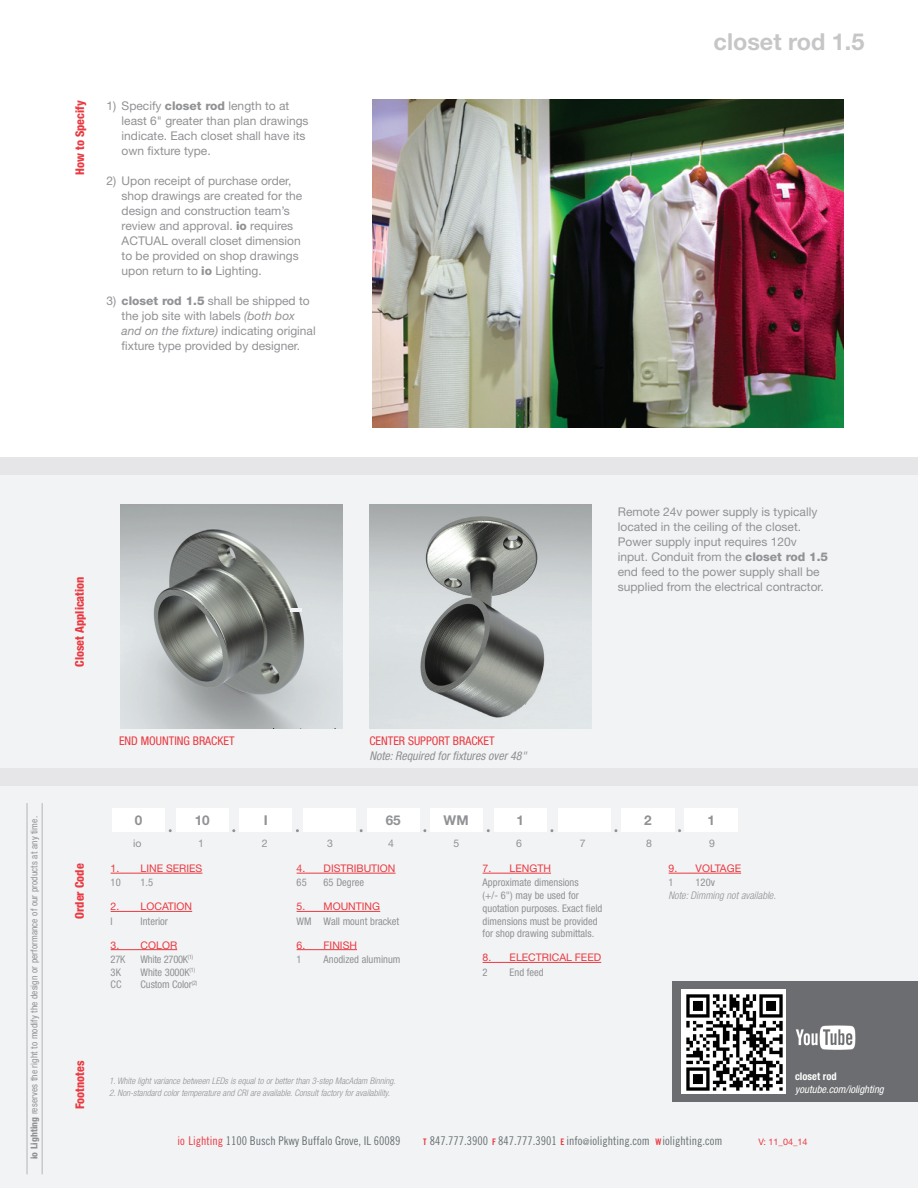
<style>
.page{position:relative;width:918px;height:1188px;background:#fff}
.page>*{position:absolute;margin:0;border:0;box-sizing:border-box;transform-origin:0 0}
.t1{font:700 23.4px "Helvetica Neue";color:#c6c6c8}
.t2{font:700 13.5px "Helvetica Neue";color:#919295}
.t3{font:12px/15px "Helvetica Neue";color:#919295}
.t4{font:12px "Trade Gothic Cond Eighteen";color:#687073}
.t5{font:800 condensed 12px "Helvetica Neue";color:#e93941}
.t6{font:condensed 12px "Helvetica Neue";color:#e93941}
.t7{font:italic condensed 12px "Helvetica Neue";color:#919195}
.t8{font:condensed 10.5px/12.8px "Helvetica Neue";color:#919295}
.t9{font:10.5px "Helvetica Neue";color:#e93941}
.t10{font:italic 300 condensed 10.5px "Helvetica Neue";color:#919295}
.t11{font:italic condensed 10.5px "Helvetica Neue";color:#fff}
.t12{font:condensed 10.5px "Helvetica Neue";letter-spacing:-.025em;color:#919295}
.t13{font:10.5px "Helvetica Neue";color:#919295}
.t14{font:700 condensed 10.5px "Helvetica Neue";color:#fff}
.t15{font:condensed 9.3px "Helvetica Neue";letter-spacing:.01em;color:#919295}
.t16{font:italic 300 condensed 9px "Helvetica Neue";color:#919295}
.t17{font:9px "Helvetica Neue";color:#e93941}
.s1{font-weight:800}
.s2{font-style:inherit}
.s3{font-style:italic}
.s4{color:#e93941}
.s5{font-family:"Trade Gothic Bold Cond Twenty";font-size:9px;color:#e93941}
.s6{font-size:9px}
</style>
<div class="page">
<div style="left:0;top:467px;width:918px;height:721px;background:#f2f3f4"></div>
<div style="left:673px;top:982px;width:245px;height:120px;background:#6c6d70"></div>
<hr style="left:111px;top:873px;width:91px;height:1px;background:#e93941">
<hr style="left:111px;top:911px;width:81px;height:1px;background:#e93941">
<hr style="left:111px;top:949px;width:66px;height:1px;background:#e93941">
<hr style="left:297px;top:873px;width:99px;height:1px;background:#e93941">
<hr style="left:297px;top:911px;width:83px;height:1px;background:#e93941">
<hr style="left:297px;top:949px;width:60px;height:1px;background:#e93941">
<hr style="left:483px;top:873px;width:68px;height:1px;background:#e93941">
<hr style="left:483px;top:962px;width:118px;height:1px;background:#e93941">
<hr style="left:669px;top:873px;width:72px;height:1px;background:#e93941">
<div style="left:681px;top:990px;width:105px;height:104px;background:#fff"></div>
<img style="left:686px;top:994px;width:97px;height:97px">
<img style="left:795px;top:1025px;width:61px;height:25px">
<div style="left:0;top:457px;width:918px;height:18px;background:#e6e6e8"></div>
<div style="left:0;top:768px;width:918px;height:18px;background:#e6e6e8"></div>
<div style="left:112px;top:808px;width:53px;height:24px;background:#fff"></div>
<div style="left:176px;top:808px;width:53px;height:24px;background:#fff"></div>
<div style="left:239px;top:808px;width:53px;height:24px;background:#fff"></div>
<div style="left:303px;top:808px;width:53px;height:24px;background:#fff"></div>
<div style="left:558px;top:808px;width:53px;height:24px;background:#fff"></div>
<div style="left:622px;top:808px;width:52px;height:24px;background:#fff"></div>
<div style="left:684px;top:808px;width:53px;height:24px;background:#fff"></div>
<div style="left:430px;top:808px;width:53px;height:24px;background:#fff"></div>
<div style="left:494px;top:808px;width:53px;height:24px;background:#fff"></div>
<div style="left:367px;top:808px;width:53px;height:24px;background:#fff"></div>
<img style="left:120px;top:505px;width:222px;height:223px">
<img style="left:369px;top:505px;width:222px;height:223px">
<img style="left:372px;top:99px;width:472px;height:328px">
<div style="left:685px;top:808px;width:53px;height:24px;background:#fff"></div>
<hr style="left:290px;top:608px;width:12px;height:4px;background:#f2f3f4">
<hr style="left:27px;top:803px;width:1px;height:371px;background:#919295">
<hr style="left:42px;top:803px;width:1px;height:371px;background:#919295">
<p class="t5" style="left:73px;top:175px;width:76px;rotate:-90deg">How to Specify</p>
<p class="t3" style="left:122px;top:98px;width:188px;text-indent:-15px">1) Specify <span class="s1">closet rod</span> length to at least 6<span class="s2">"</span> greater than plan drawings indicate. Each closet shall have its own fixture type.</p>
<p class="t3" style="left:122px;top:173px;width:182px;text-indent:-15px">2) Upon receipt of purchase order, shop drawings are created for the design and construction team’s review and approval. <span class="s1">io</span> requires<br>ACTUAL overall closet dimension to be provided on shop drawings upon return to <span class="s1">io</span> Lighting.</p>
<p class="t3" style="left:122px;top:293px;width:196px;text-indent:-15px">3) <span class="s1">closet rod 1.5</span> shall be shipped to the job site with labels <span class="s3">(both box and on the fixture)</span> indicating original fixture type provided by designer.</p>
<h1 class="t1" style="left:714px;top:27px;width:152px">closet rod 1.5</h1>
<p class="t15" style="left:29px;top:1159px;width:345px;rotate:-90deg"><span class="s1">io Lighting</span> reserves the right to modify the design or performance of our products at any time.</p>
<p class="t5" style="left:72px;top:667px;width:92px;rotate:-90deg">Closet Application</p>
<p class="t3" style="left:618px;top:504px;width:212px">Remote 24v power supply is typically located in the ceiling of the closet.<br>Power supply input requires 120v input. Conduit from the <span class="s1">closet rod 1.5 </span>end feed to the power supply shall be supplied from the electrical contractor.</p>
<p class="t5" style="left:72px;top:919px;width:57px;rotate:-90deg">Order Code</p>
<p class="t6" style="left:119px;top:734px;width:117px">END MOUNTING BRACKET</p>
<p class="t6" style="left:369px;top:734px;width:127px">CENTER SUPPORT BRACKET</p>
<p class="t7" style="left:369px;top:749px;width:159px">Note: Required for fixtures over 48"</p>
<p class="t2" style="left:135px;top:812px;width:9px">0</p>
<p class="t2" style="left:195px;top:812px;width:17px">10</p>
<p class="t2" style="left:264px;top:812px;width:5px">I</p>
<p class="t13" style="left:133px;top:837px;width:10px">io</p>
<p class="t13" style="left:198px;top:837px;width:7px">1</p>
<p class="t13" style="left:262px;top:837px;width:7px">2</p>
<p class="t13" style="left:327px;top:837px;width:7px">3</p>
<p class="t13" style="left:388px;top:837px;width:7px">4</p>
<p class="t13" style="left:453px;top:837px;width:7px">5</p>
<p class="t13" style="left:516px;top:837px;width:7px">6</p>
<p class="t13" style="left:580px;top:837px;width:7px">7</p>
<p class="t13" style="left:646px;top:837px;width:7px">8</p>
<p class="t13" style="left:709px;top:837px;width:7px">9</p>
<p class="t2" style="left:386px;top:812px;width:17px">65</p>
<p class="t2" style="left:517px;top:812px;width:9px">1</p>
<p class="t2" style="left:444px;top:812px;width:26px">WM</p>
<p class="t2" style="left:644px;top:812px;width:9px">2</p>
<p class="t2" style="left:708px;top:812px;width:9px">1</p>
<p class="t9" style="left:111px;top:862px;width:63px">1. LIne series</p>
<p class="t8" style="left:111px;top:876px;width:12px">10</p>
<p class="t8" style="left:141px;top:876px;width:14px">1.5</p>
<p class="t9" style="left:111px;top:900px;width:44px">2. Location</p>
<p class="t8" style="left:111px;top:914px;width:4px">I</p>
<p class="t8" style="left:141px;top:914px;width:29px">Interior</p>
<p class="t9" style="left:111px;top:939px;width:21px">3. color</p>
<p class="t8" style="left:111px;top:953px;width:16px">27K</p>
<p class="t12" style="left:141px;top:953px;width:54px">White 2700K<sup>(1)</sup></p>
<p class="t8" style="left:111px;top:965px;width:12px">3K</p>
<p class="t8" style="left:141px;top:965px;width:56px">White 3000K<sup>(1)</sup></p>
<p class="t8" style="left:111px;top:978px;width:12px">CC</p>
<p class="t8" style="left:141px;top:978px;width:58px">Custom Color<sup>(2)</sup></p>
<p class="t9" style="left:297px;top:862px;width:19px">4. distri</p>
<p class="t9" style="left:356px;top:862px;width:15px">bution</p>
<p class="t8" style="left:297px;top:876px;width:12px">65</p>
<p class="t8" style="left:324px;top:876px;width:42px">65 Degree</p>
<p class="t9" style="left:297px;top:900px;width:20px">5. mounting</p>
<p class="t8" style="left:297px;top:914px;width:104px">WM Wall mount bracket</p>
<p class="t9" style="left:297px;top:939px;width:19px">6. finish</p>
<p class="t8" style="left:297px;top:953px;width:7px">1</p>
<p class="t8" style="left:324px;top:953px;width:78px">Anodized aluminum</p>
<p class="t9" style="left:483px;top:862px;width:20px">7. length</p>
<p class="t8" style="left:483px;top:876px;width:121px">Approximate dimensions<br>(+/- 6") may be used for quotation purposes. Exact field dimensions must be provided for shop drawing submittals.</p>
<p class="t9" style="left:483px;top:951px;width:120px">8. ELECTRICAL FEED</p>
<p class="t8" style="left:483px;top:965px;width:7px">2</p>
<p class="t8" style="left:510px;top:965px;width:36px">End feed</p>
<p class="t9" style="left:669px;top:862px;width:20px">9. voltage</p>
<p class="t8" style="left:669px;top:876px;width:7px">1</p>
<p class="t8" style="left:696px;top:876px;width:21px">120v</p>
<p class="t10" style="left:669px;top:889px;width:109px">Note: Dimming not available.</p>
<p class="t5" style="left:73px;top:1109px;width:50px;rotate:-90deg">Footnotes</p>
<p class="t16" style="left:109px;top:1075px;width:288px">1. White light variance between LEDs is equal to or better than 3-step MacAdam Binning.</p>
<p class="t16" style="left:109px;top:1087px;width:282px">2. Non-standard color temperature and CRI are available. Consult factory for availability.</p>
<p class="t4" style="left:178px;top:1134px;width:224px"><span class="s4">io Lighting</span> 1100 Busch Pkwy Buffalo Grove, IL 60089</p>
<p class="t4" style="left:423px;top:1134px;width:301px"><span class="s5">T</span> 847.777.3900 <span class="s5">F</span> 847.777.3901 <span class="s5">E</span> info<span class="s6">@</span>iolighting.com <span class="s5">W</span>iolighting.com</p>
<p class="t14" style="left:795px;top:1070px;width:43px">closet rod</p>
<p class="t11" style="left:795px;top:1083px;width:90px">youtube.com/iolighting</p>
<p class="t17" style="left:758px;top:1137px;width:51px">V: 11_04_14</p>
</div>
